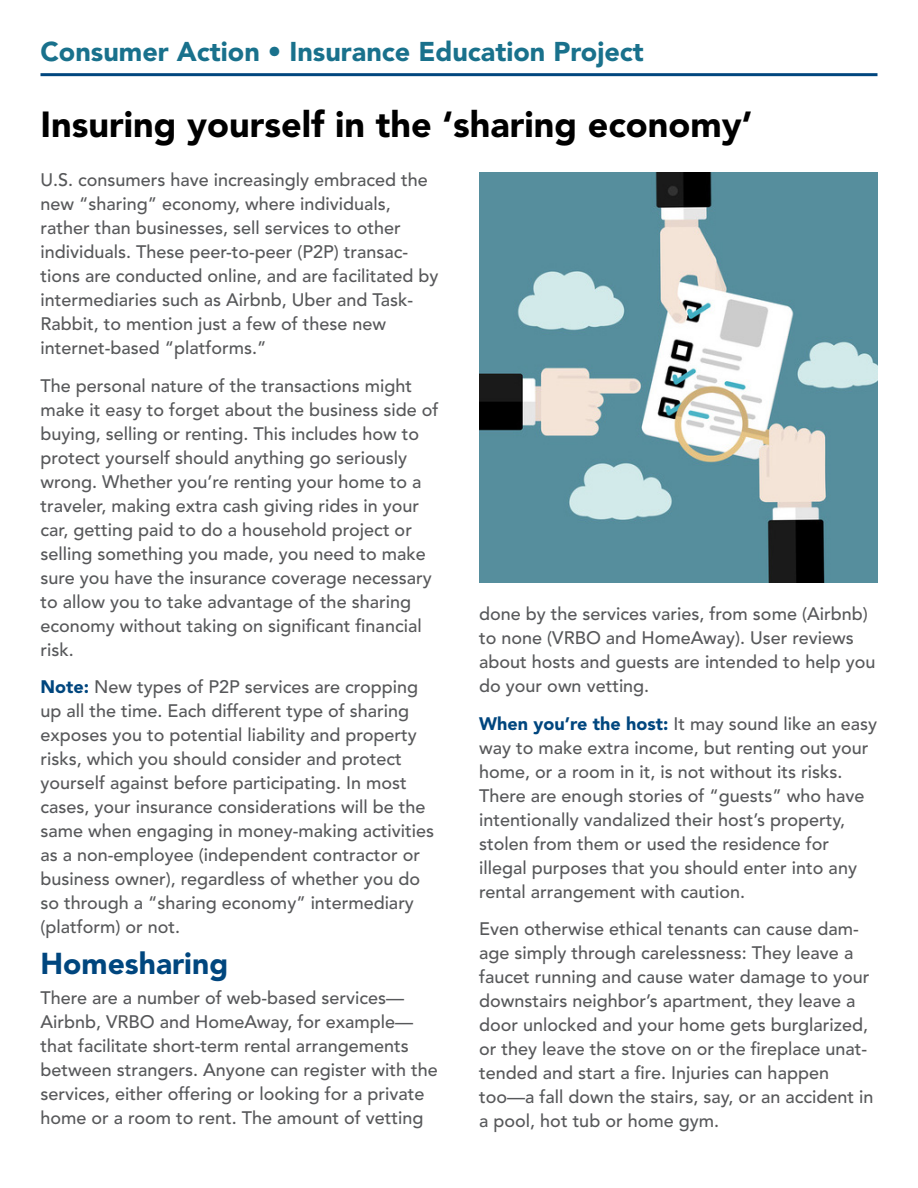
<style>
.page{position:relative;width:918px;height:1188px;background:#fff}
.page>*{position:absolute;margin:0;border:0;box-sizing:border-box;transform-origin:0 0}
.Big_head{font:900 36px "Avenir LT Std";color:#000}
.Subheads{font:900 30px "Avenir LT Std";color:#00467e}
.Big_head-2{font:900 27px "Avenir LT Std";color:#19718c}
.Text{font:500 18px/24px "Avenir LT Std";color:#57585a}
.s1{font-weight:900;color:#00467e}
</style>
<div class="page">
<img style="left:479px;top:173px;width:399px;height:410px">
<hr style="left:40px;top:73px;width:838px;height:3px;background:#00467e">
<p class="Big_head-2" style="left:40px;top:35px;width:605px">Consumer Action • Insurance Education Project</p>
<p class="Big_head" style="left:40px;top:103px;width:713px">Insuring yourself in the ‘sharing economy’</p>
<p class="Text" style="left:40px;top:168px;width:400px">U.S. consumers have increasingly embraced the new “sharing” economy, where individuals, rather than businesses, sell services to other individuals. These peer-to-peer (P2P) transac&shy;tions are conducted online, and are facilitated by intermediaries such as Airbnb, Uber and Task-Rabbit, to mention just a few of these new internet-based “platforms.”</p>
<p class="Text" style="left:40px;top:374px;width:400px">The personal nature of the transactions might make it easy to forget about the business side of buying, selling or renting. This includes how to protect yourself should anything go seriously wrong. Whether you’re renting your home to a traveler, making extra cash giving rides in your car, getting paid to do a household project or selling something you made, you need to make sure you have the insurance coverage necessary to allow you to take advantage of the sharing economy without taking on significant financial risk.</p>
<p class="Text" style="left:40px;top:675px;width:395px"><span class="s1">Note:</span> New types of P2P services are cropping up all the time. Each different type of sharing exposes you to potential liability and property risks, which you should consider and protect yourself against before participating. In most cases, your insurance considerations will be the same when engaging in money-making activities as a non-employee (independent contractor or business owner), regardless of whether you do so through a “sharing economy” intermediary (platform) or not.</p>
<p class="Subheads" style="left:40px;top:945px;width:189px">Homesharing</p>
<p class="Text" style="left:40px;top:987px;width:399px">There are a number of web-based services— Airbnb, VRBO and HomeAway, for example— that facilitate short-term rental arrangements between strangers. Anyone can register with the services, either offering or looking for a private home or a room to rent. The amount of vetting</p>
<p class="Text" style="left:479px;top:603px;width:398px">done by the services varies, from some (Airbnb) to none (VRBO and HomeAway). User reviews about hosts and guests are intended to help you do your own vetting.</p>
<p class="Text" style="left:479px;top:712px;width:399px"><span class="s1">When you’re the host:</span> It may sound like an easy way to make extra income, but renting out your home, or a room in it, is not without its risks.<br>There are enough stories of “guests” who have intentionally vandalized their host’s property, stolen from them or used the residence for illegal purposes that you should enter into any rental arrangement with caution.</p>
<p class="Text" style="left:479px;top:918px;width:396px">Even otherwise ethical tenants can cause dam&shy;age simply through carelessness: They leave a faucet running and cause water damage to your downstairs neighbor’s apartment, they leave a door unlocked and your home gets burglarized, or they leave the stove on or the fireplace unat&shy;tended and start a fire. Injuries can happen too—a fall down the stairs, say, or an accident in a pool, hot tub or home gym.</p>
</div>
